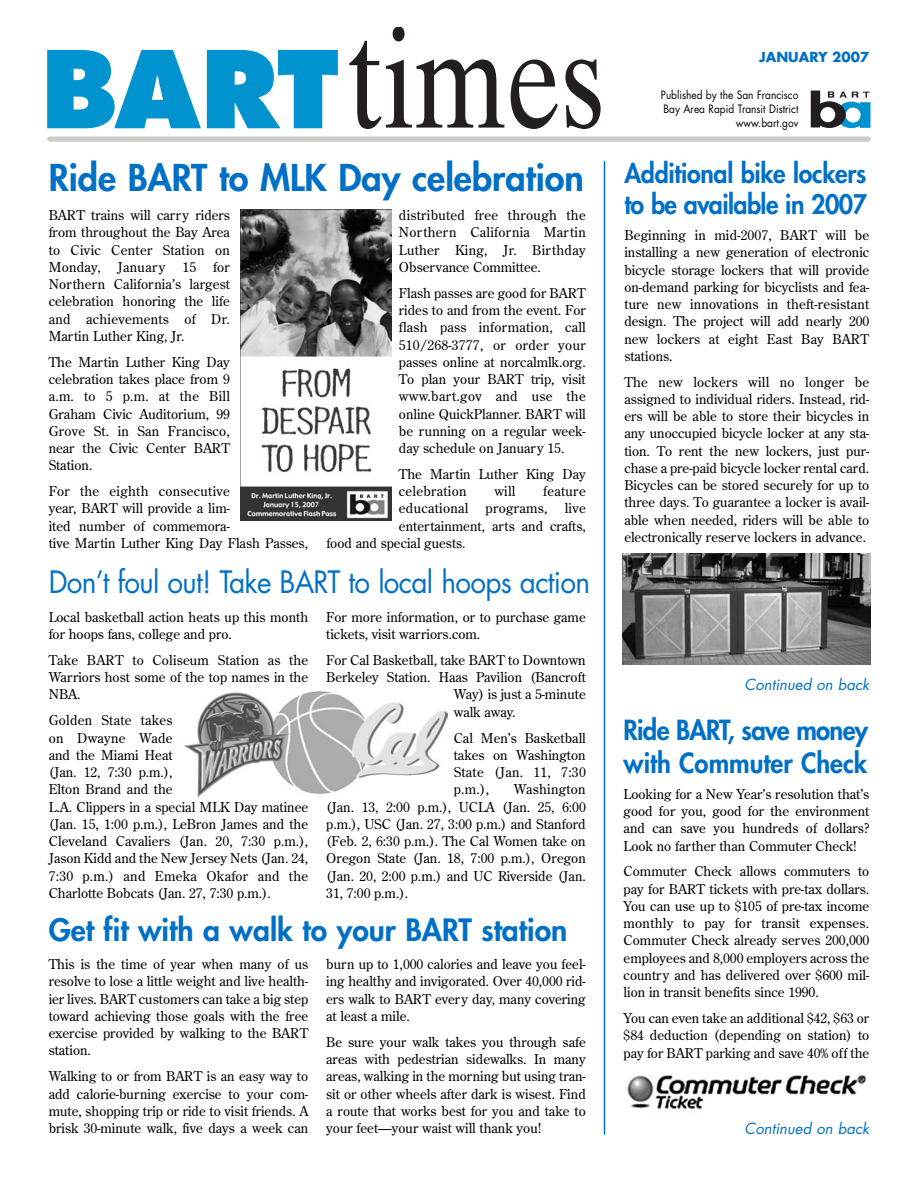
<style>
.page{position:relative;width:918px;height:1188px;background:#fff}
.page>*{position:absolute;margin:0;border:0;box-sizing:border-box;transform-origin:0 0}
.t1{font:800 36px "Futura";color:#0070c6}
.t2{font:30px "Futura";letter-spacing:-.025em;color:#0070c6;scale:.93 1}
.t3{font:800 30px "Futura";color:#0070c6}
.t4{font:800 27px/33px "Futura";color:#0070c6;scale:.95 1}
.t5{font:800 26.25px/31.5px "Futura";letter-spacing:-.01em;color:#0070c6;scale:.95 1}
.t6{font:italic 15px "Futura";color:#0070c6}
.t7{font:13.5px/17.2px "Century Old Style";color:#000;text-align:justify}
.t8{font:13.5px "Century Old Style";letter-spacing:.02em;color:#000}
.t9{font:700 13.5px "Futura";color:#0070c6}
.t10{font:11.25px/14.1px "Futura";color:#000;text-align:right;scale:.9 1}
</style>
<div class="page">
<svg style="left:47px;top:50px;width:154px;height:78px"></svg>
<svg style="left:207px;top:50px;width:131px;height:78px"></svg>
<svg style="left:349px;top:27px;width:155px;height:102px"></svg>
<svg style="left:511px;top:60px;width:47px;height:69px"></svg>
<svg style="left:565px;top:60px;width:36px;height:69px"></svg>
<svg style="left:811px;top:91px;width:60px;height:37px"></svg>
<div style="left:47px;top:136px;width:824px;height:6px;background:#ccc;border-radius:3px"></div>
<img style="left:241px;top:209px;width:150px;height:312px">
<hr style="left:604px;top:161px;width:1px;height:974px;background:#0070c6">
<img style="left:622px;top:554px;width:249px;height:111px">
<img style="left:627px;top:1075px;width:240px;height:34px">
<img style="left:184px;top:691px;width:263px;height:107px">
<h1 class="t1" style="left:49px;top:160px;width:537px">Ride BART to MLK Day celebration</h1>
<p class="t7" style="left:49px;top:207px;width:183px">BART trains will carry riders from throughout the Bay Area to Civic Center Station on Monday,</p>
<p class="t7" style="left:49px;top:259px;width:183px;text-indent:164px">for Northern California’s largest celebration honoring the life and achievements of Dr.<br>Martin Luther King, Jr.</p>
<p class="t7" style="left:49px;top:354px;width:183px">The Martin Luther King Day celebration takes place from 9 a.m. to 5 p.m. at the Bill Graham Civic Auditorium, 99<br>Grove St. in San Francisco, near the Civic Center BART Station.</p>
<p class="t7" style="left:49px;top:483px;width:261px;text-align:left">For the eighth consecutive<br>year, BART will provide a lim-<br>ited number of commemora-<br>tive Martin Luther King Day Flash Passes,</p>
<p class="t8" style="left:118px;top:259px;width:49px">January</p>
<p class="t7" style="left:182px;top:259px;width:15px">15</p>
<p class="t7" style="left:399px;top:207px;width:188px">distributed free through the Northern California Martin Luther King, Jr. Birthday Observance Committee.</p>
<p class="t7" style="left:399px;top:285px;width:188px">Flash passes are good for BART rides to and from the event. For flash pass information, call 510/268-3777, or order your passes online at norcalmlk.org.<br>To plan your BART trip, visit www.bart.gov and use the online QuickPlanner. BART will be running on a regular week&shy;day schedule on January 15.</p>
<p class="t7" style="left:399px;top:466px;width:188px">The Martin Luther King Day celebration</p>
<p class="t7" style="left:494px;top:483px;width:23px">will</p>
<p class="t8" style="left:543px;top:484px;width:44px">feature</p>
<p class="t8" style="left:399px;top:501px;width:71px">educational</p>
<p class="t8" style="left:486px;top:501px;width:63px">programs,</p>
<p class="t7" style="left:565px;top:500px;width:23px">live</p>
<p class="t7" style="left:399px;top:517px;width:188px">entertainment, arts and crafts,</p>
<p class="t7" style="left:326px;top:535px;width:141px">food and special guests.</p>
<h2 class="t2" style="left:49px;top:568px;width:584px">Don’t foul out! Take BART to local hoops action</h2>
<p class="t7" style="left:49px;top:609px;width:261px">Local basketball action heats up this month for hoops fans, college and pro.</p>
<p class="t7" style="left:49px;top:652px;width:261px">Take BART to Coliseum Station as the Warriors host some of the top names in the NBA.</p>
<p class="t7" style="left:49px;top:712px;width:261px;text-align:left">Golden State takes<br>on Dwayne Wade<br>and the Miami Heat<br>(Jan. 12, 7:30 p.m.),<br>Elton Brand and the<br>L.A. Clippers in a special MLK Day matinee (Jan. 15, 1:00 p.m.), LeBron James and the<br>Cleveland Cavaliers (Jan. 20, 7:30 p.m.),<br>Jason Kidd and the New Jersey Nets (Jan. 24,<br>7:30 p.m.) and Emeka Okafor and the<br>Charlotte Bobcats (Jan. 27, 7:30 p.m.).</p>
<p class="t7" style="left:326px;top:609px;width:261px">For more information, or to purchase game tickets, visit warriors.com.</p>
<p class="t7" style="left:326px;top:652px;width:261px">For Cal Basketball, take BART to Downtown</p>
<p class="t7" style="left:326px;top:669px;width:261px">Berkeley Station. Haas Pavilion (Bancroft</p>
<p class="t7" style="left:454px;top:686px;width:134px">Way) is just a 5-minute</p>
<p class="t7" style="left:454px;top:703px;width:63px">walk away.</p>
<p class="t7" style="left:454px;top:729px;width:134px">Cal Men’s Basketball takes on Washington State (Jan. 11, 7:30 p.m.),</p>
<p class="t7" style="left:326px;top:781px;width:261px;text-indent:188px">Washington (Jan. 13, 2:00 p.m.), UCLA (Jan. 25, 6:00 p.m.), USC (Jan. 27, 3:00 p.m.) and Stanford (Feb. 2, 6:30 p.m.). The Cal Women take on Oregon State (Jan. 18, 7:00 p.m.), Oregon (Jan. 20, 2:00 p.m.) and UC Riverside (Jan.<br>31, 7:00 p.m.).</p>
<h2 class="t3" style="left:49px;top:916px;width:520px">Get fit with a walk to your BART station</h2>
<p class="t7" style="left:49px;top:956px;width:261px">This is the time of year when many of us resolve to lose a little weight and live health&shy;ier lives. BART customers can take a big step toward achieving those goals with the free exercise provided by walking to the BART station.</p>
<p class="t7" style="left:49px;top:1068px;width:261px">Walking to or from BART is an easy way to add calorie-burning exercise to your com&shy;mute, shopping trip or ride to visit friends. A brisk 30-minute walk, five days a week can</p>
<p class="t7" style="left:326px;top:956px;width:261px">burn up to 1,000 calories and leave you feel&shy;ing healthy and invigorated. Over 40,000 rid&shy;ers walk to BART every day, many covering at least a mile.</p>
<p class="t7" style="left:326px;top:1034px;width:261px">Be sure your walk takes you through safe areas with pedestrian sidewalks. In many areas, walking in the morning but using tran&shy;sit or other wheels after dark is wisest. Find a route that works best for you and take to your feet—your waist will thank you!</p>
<p class="t9" style="left:759px;top:51px;width:112px">JANUARY 2007</p>
<p class="t10" style="left:661px;top:89px;width:154px">Published by the San Francisco<br>Bay Area Rapid Transit District www.bart.gov</p>
<h3 class="t5" style="left:624px;top:159px;width:257px">Additional bike lockers to be available in 2007</h3>
<p class="t7" style="left:624px;top:227px;width:247px">Beginning in mid-2007, BART will be installing a new generation of electronic bicycle storage lockers that will provide on-demand parking for bicyclists and fea&shy;ture new innovations in theft-resistant design. The project will add nearly 200 new lockers at eight East Bay BART stations.</p>
<p class="t7" style="left:624px;top:373px;width:246px">The new lockers will no longer be assigned to individual riders. Instead, rid&shy;ers will be able to store their bicycles in any unoccupied bicycle locker at any sta&shy;tion. To rent the new lockers, just pur&shy;chase a pre-paid bicycle locker rental card.<br>Bicycles can be stored securely for up to three days. To guarantee a locker is avail&shy;able when needed, riders will be able to electronically reserve lockers in advance.</p>
<p class="t6" style="left:745px;top:678px;width:126px">Continued on back</p>
<h3 class="t4" style="left:624px;top:715px;width:259px">Ride BART, save money with Commuter Check</h3>
<p class="t7" style="left:624px;top:786px;width:247px">Looking for a New Year’s resolution that’s good for you, good for the environment and can save you hundreds of dollars?<br>Look no farther than Commuter Check!</p>
<p class="t7" style="left:624px;top:863px;width:247px">Commuter Check allows commuters to pay for BART tickets with pre-tax dollars.<br>You can use up to $105 of pre-tax income monthly to pay for transit expenses.<br>Commuter Check already serves 200,000 employees and 8,000 employers across the country and has delivered over $600 mil&shy;lion in transit benefits since 1990.</p>
<p class="t7" style="left:624px;top:1010px;width:247px">You can even take an additional $42, $63 or $84 deduction (depending on station) to pay for BART parking and save 40% off the</p>
<p class="t6" style="left:745px;top:1122px;width:126px">Continued on back</p>
</div>
